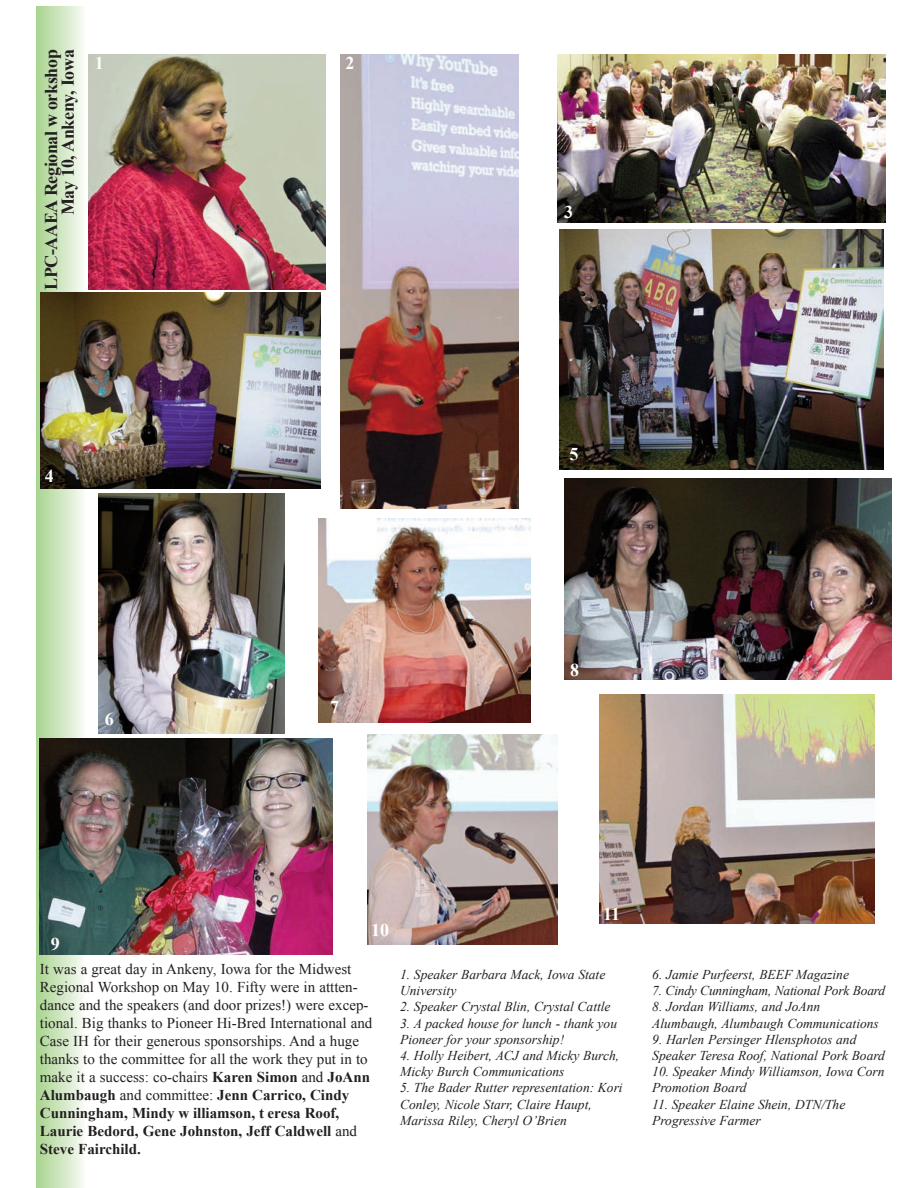
<style>
.page{position:relative;width:918px;height:1188px;background:#fff}
.page>*{position:absolute;margin:0;border:0;box-sizing:border-box;transform-origin:0 0}
.t1{font:700 18px/16.5px "Times New Roman";letter-spacing:-.02em;color:#231f20;text-align:right}
.t2{font:700 18px "Times New Roman";color:#fff}
.t3{font:15px/18px "Times New Roman";color:#231f20}
.t4{font:italic 13.5px/16.2px "Times New Roman";color:#231f20}
.s1{font-weight:700}
</style>
<div class="page">
<div style="left:36px;top:7px;width:49px;height:1180px;background:linear-gradient(to right,#a8d38f,#f8faf6)"></div>
<img style="left:557px;top:54px;width:328px;height:168px">
<img style="left:99px;top:493px;width:186px;height:240px">
<img style="left:88px;top:54px;width:238px;height:236px">
<img style="left:560px;top:229px;width:324px;height:240px">
<img style="left:40px;top:292px;width:281px;height:197px">
<img style="left:39px;top:738px;width:293px;height:216px">
<img style="left:564px;top:478px;width:328px;height:202px">
<img style="left:341px;top:54px;width:178px;height:454px">
<img style="left:367px;top:734px;width:191px;height:210px">
<img style="left:319px;top:518px;width:211px;height:204px">
<img style="left:599px;top:694px;width:276px;height:230px">
<h1 class="t1" style="left:43px;top:290px;width:242px;rotate:-90deg">LPC-AAEA Regional w orkshop<br>May 10, Ankeny, Iowa</h1>
<h1 class="t2" style="left:95px;top:51px;width:10px">1</h1>
<h1 class="t2" style="left:346px;top:51px;width:10px">2</h1>
<h1 class="t2" style="left:45px;top:464px;width:10px">4</h1>
<h1 class="t2" style="left:105px;top:707px;width:10px">6</h1>
<h1 class="t2" style="left:330px;top:694px;width:10px">7</h1>
<h1 class="t2" style="left:564px;top:199px;width:10px">3</h1>
<h1 class="t2" style="left:569px;top:442px;width:10px">5</h1>
<h1 class="t2" style="left:570px;top:658px;width:10px">8</h1>
<h1 class="t2" style="left:51px;top:931px;width:10px">9</h1>
<h1 class="t2" style="left:371px;top:918px;width:19px">10</h1>
<p class="t3" style="left:40px;top:960px;width:334px">It was a great day in Ankeny, Iowa for the Midwest Regional Workshop on May 10. Fifty were in attten&shy;dance and the speakers (and door prizes!) were excep&shy;tional. Big thanks to Pioneer Hi-Bred International and Case IH for their generous sponsorships. And a huge thanks to the committee for all the work they put in to make it a success: co-chairs <span class="s1">Karen Simon</span> and <span class="s1">JoAnn Alumbaugh</span> and committee: <span class="s1">Jenn Carrico, Cindy Cunningham, Mindy w illiamson, t eresa Roof, Laurie Bedord, Gene Johnston, Jeff Caldwell</span> and <span class="s1">Steve Fairchild.</span></p>
<h1 class="t2" style="left:603px;top:901px;width:19px">11</h1>
<p class="t4" style="left:400px;top:966px;width:207px">1. Speaker Barbara Mack, Iowa State<br>University</p>
<p class="t4" style="left:400px;top:998px;width:212px">2. Speaker Crystal Blin, Crystal Cattle</p>
<p class="t4" style="left:400px;top:1015px;width:219px">3. A packed house for lunch - thank you<br>Pioneer for your sponsorship!</p>
<p class="t4" style="left:400px;top:1047px;width:221px">4. Holly Heibert, ACJ and Micky Burch,<br>Micky Burch Communications</p>
<p class="t4" style="left:400px;top:1079px;width:224px">5. The Bader Rutter representation: Kori<br>Conley, Nicole Starr, Claire Haupt,<br>Marissa Riley, Cheryl O’Brien</p>
<p class="t4" style="left:652px;top:966px;width:198px">6. Jamie Purfeerst, BEEF Magazine</p>
<p class="t4" style="left:652px;top:982px;width:234px">7. Cindy Cunningham, National Pork Board</p>
<p class="t4" style="left:652px;top:998px;width:228px">8. Jordan Williams, and JoAnn<br>Alumbaugh, Alumbaugh Communications</p>
<p class="t4" style="left:652px;top:1031px;width:234px">9. Harlen Persinger Hlensphotos and<br>Speaker Teresa Roof, National Pork Board</p>
<p class="t4" style="left:652px;top:1063px;width:234px">10. Speaker Mindy Williamson, Iowa Corn<br>Promotion Board</p>
<p class="t4" style="left:652px;top:1096px;width:195px">11. Speaker Elaine Shein, DTN/The<br>Progressive Farmer</p>
</div>
